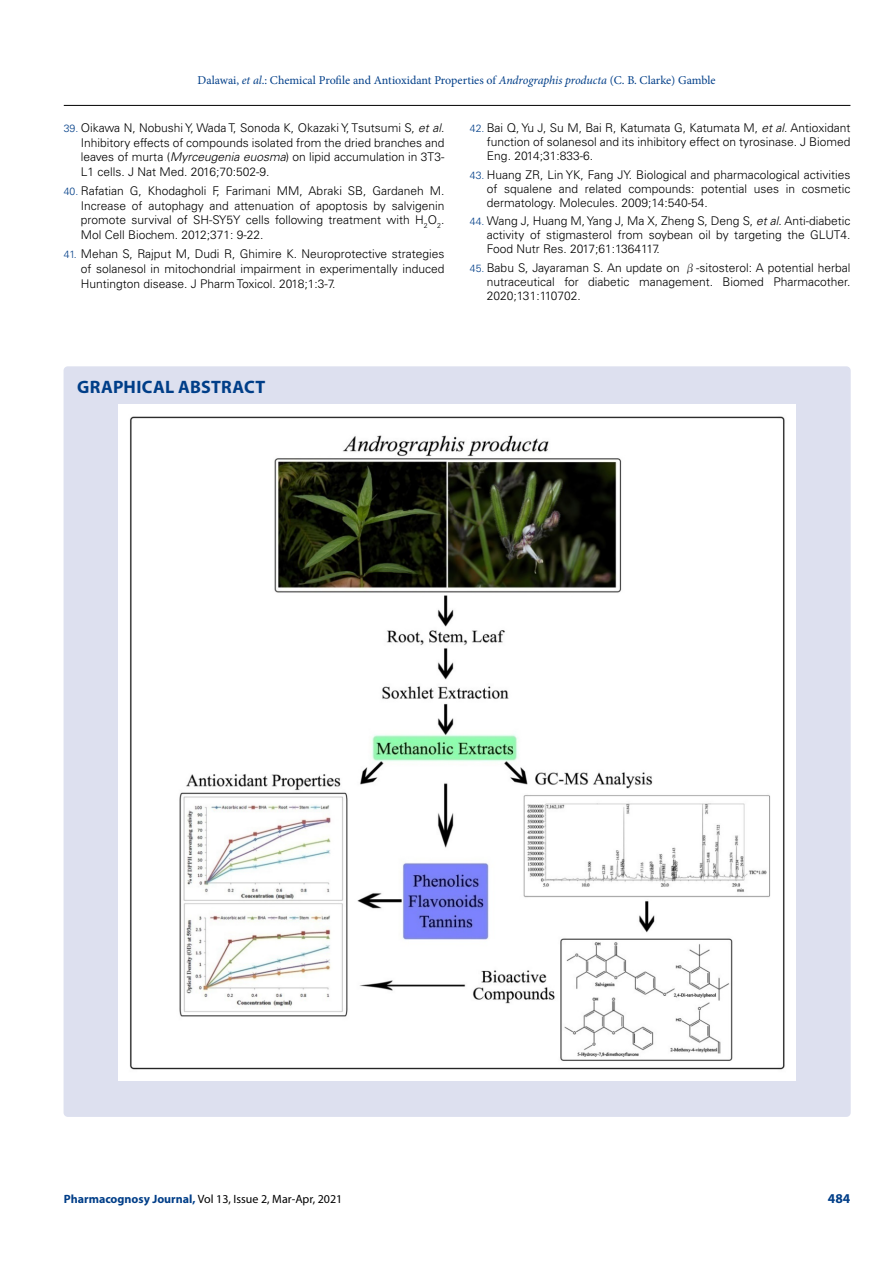
<style>
.page{position:relative;width:893px;height:1263px;background:#fff}
.page>*{position:absolute;margin:0;border:0;box-sizing:border-box;transform-origin:0 0}
.t1{font:700 18px "Myriad Pro";letter-spacing:.015em;color:#003e88}
.t2{font:700 13.5px "Myriad Pro";color:#003e88}
.t3{font:300 12px/14.7px "Univers LT Std";color:#000;text-align:justify}
.t4{font:12px "Minion Pro";color:#003e88}
.t5{font:12px "Myriad Pro";color:#000}
.s1{font-style:italic}
.s2{font-size:10.5px;color:#003e88}
.s3{font-family:"MS Mincho";font-weight:400}
.s4{font-weight:700;color:#003e88}
</style>
<div class="page">
<hr style="left:64px;top:105px;width:786px;height:1px;background:#000">
<div style="left:64px;top:366px;width:787px;height:751px;background:#dde0ef;border-radius:4px"></div>
<img style="left:119px;top:404px;width:676px;height:676px">
<p class="t4" style="left:198px;top:72px;width:520px">Dalawai, <span class="s1">et al</span>.: Chemical Profile and Antioxidant Properties of <span class="s1">Andrographis producta</span> (C. B. Clarke) Gamble</p>
<p class="t3" style="left:81px;top:120px;width:365px;text-indent:-17px"><span class="s2">39.</span> Oikawa N, Nobushi Y, Wada T, Sonoda K, Okazaki Y, Tsutsumi S, <span class="s1">et al</span>.<br>Inhibitory effects of compounds isolated from the dried branches and leaves of murta (<span class="s1">Myrceugenia euosma</span>) on lipid accumulation in 3T3- L1 cells. J Nat Med. 2016;70:502-9.</p>
<p class="t3" style="left:81px;top:183px;width:365px;text-indent:-17px"><span class="s2">40.</span> Rafatian G, Khodagholi F, Farimani MM, Abraki SB, Gardaneh M.<br>Increase of autophagy and attenuation of apoptosis by salvigenin promote survival of SH-SY5Y cells following treatment with H<sub>2</sub>O<sub>2</sub>.<br>Mol Cell Biochem. 2012;371: 9-22.</p>
<p class="t3" style="left:81px;top:246px;width:365px;text-indent:-17px"><span class="s2">41.</span> Mehan S, Rajput M, Dudi R, Ghimire K. Neuroprotective strategies of solanesol in mitochondrial impairment in experimentally induced Huntington disease. J Pharm Toxicol. 2018;1:3-7.</p>
<p class="t3" style="left:487px;top:121px;width:365px;line-height:14.1px;text-indent:-17px"><span class="s2">42.</span> Bai Q, Yu J, Su M, Bai R, Katumata G, Katumata M, <span class="s1">et al</span>. Antioxidant function of solanesol and its inhibitory effect on tyrosinase. J Biomed Eng. 2014;31:833-6.</p>
<p class="t3" style="left:487px;top:167px;width:365px;line-height:14.1px;text-indent:-17px"><span class="s2">43.</span> Huang ZR, Lin YK, Fang JY. Biological and pharmacological activities of squalene and related compounds: potential uses in cosmetic dermatology. Molecules. 2009;14:540-54.</p>
<p class="t3" style="left:487px;top:214px;width:365px;line-height:14.1px;text-indent:-17px"><span class="s2">44.</span> Wang J, Huang M, Yang J, Ma X, Zheng S, Deng S, <span class="s1">et al</span>. Anti-diabetic activity of stigmasterol from soybean oil by targeting the GLUT4.<br>Food Nutr Res. 2017;61:1364117.</p>
<p class="t3" style="left:487px;top:260px;width:365px;line-height:14.1px;text-indent:-17px"><span class="s2">45.</span> Babu S, Jayaraman S. An update on <span class="s3">β</span>-sitosterol: A potential herbal nutraceutical for diabetic management. Biomed Pharmacother.<br>2020;131:110702.</p>
<h1 class="t1" style="left:77px;top:375px;width:190px">GRAPHICAL ABSTRACT</h1>
<p class="t5" style="left:64px;top:1191px;width:280px"><span class="s4">Pharmacognosy Journal,</span> Vol 13, Issue 2, Mar-Apr, 2021</p>
<p class="t2" style="left:828px;top:1189px;width:24px">484</p>
</div>
